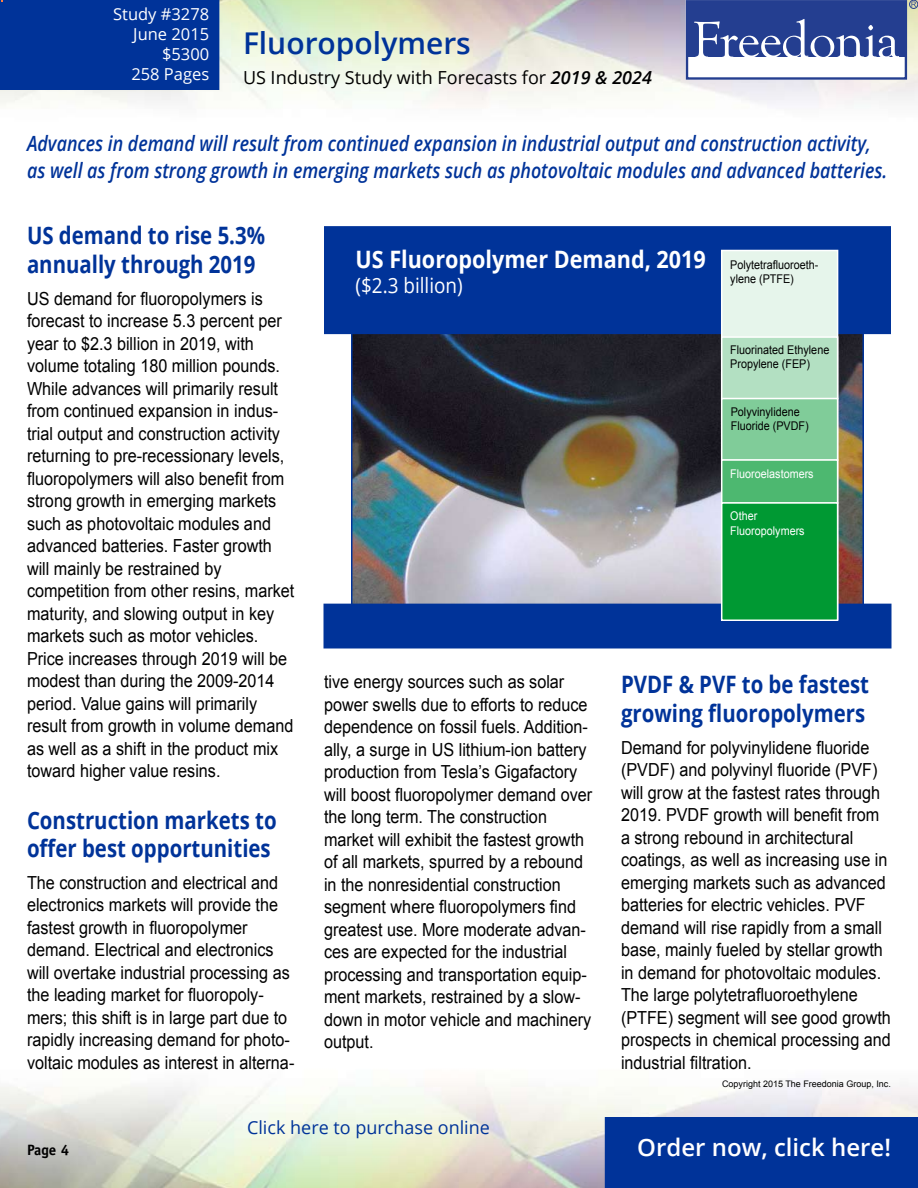
<style>
.page{position:relative;width:918px;height:1188px;background:#fff}
.page>*{position:absolute;margin:0;border:0;box-sizing:border-box;transform-origin:0 0}
.t1{font:600 30px "Open Sans";color:#039}
.t2{font:700 24px/28.8px "Open Sans";color:#039;scale:.85 1}
.t3{font:700 24px "Open Sans";color:#fff;scale:.9 1}
.t4{font:600 24px "Open Sans";color:#fff}
.t5{font:italic 600 21px/27px "Open Sans";color:#039;scale:.85 1}
.t6{font:21px "Open Sans";color:#fff;scale:.9 1}
.t7{font:18px/22.5px "Arial";color:#000;scale:.9 1}
.t8{font:18px "Open Sans";color:#000}
.t9{font:18px "Open Sans";color:#039}
.t10{font:16.5px/19.8px "Open Sans";color:#fff;text-align:right}
.t11{font:700 15px "Officina Sans";color:#000}
.t12{font:12px/14.2px "Arial";color:#000;scale:.9 1}
.t13{font:12px/14.2px "Arial";color:#fff;scale:.9 1}
.t14{font:9px "Arial";color:#000}
.s1{font-weight:600;font-style:italic}
</style>
<div class="page">
<div style="left:605px;top:1117px;width:313px;height:71px;background:#039"></div>
<div style="left:686px;top:0;width:221px;height:80px;border:2px solid #243e90"></div>
<div style="left:687px;top:1px;width:218px;height:56px;background:#243e90"></div>
<svg style="left:694px;top:19px;width:205px;height:38px"></svg>
<div style="left:909px;top:0;width:9px;height:9px;border:1px solid #243e90;border-radius:50%"></div>
<svg style="left:911px;top:2px;width:5px;height:5px"></svg>
<img style="left:354px;top:335px;width:507px;height:269px">
<div style="left:325px;top:227px;width:565px;height:106px;background:#039"></div>
<div style="left:324px;top:226px;width:567px;height:108px;border:2px solid #039"></div>
<div style="left:0;top:0;width:219px;height:90px;background:#039"></div>
<div style="left:324px;top:604px;width:567px;height:44px;background:#039"></div>
<div style="left:722px;top:250px;width:116px;height:369px;background:#e6f5eb"></div>
<div style="left:722px;top:337px;width:116px;height:62px;background:#b3e0c2"></div>
<div style="left:721px;top:336px;width:117px;height:63px;border:2px solid #fff"></div>
<div style="left:722px;top:399px;width:116px;height:61px;background:#80cc99"></div>
<div style="left:721px;top:398px;width:117px;height:63px;border:2px solid #fff"></div>
<div style="left:722px;top:460px;width:116px;height:43px;background:#4db870"></div>
<div style="left:721px;top:459px;width:117px;height:45px;border:2px solid #fff"></div>
<div style="left:722px;top:503px;width:116px;height:117px;background:#093"></div>
<div style="left:721px;top:502px;width:117px;height:119px;border:2px solid #fff"></div>
<svg style="left:62px;top:1145px;width:7px;height:10px"></svg>
<p class="t10" style="left:113px;top:4px;width:98px">Study #3278<br>June 2015 $5300<br>258 Pages</p>
<h1 class="t1" style="left:243px;top:22px;width:229px">Fluoropolymers</h1>
<p class="t8" style="left:243px;top:65px;width:411px">US Industry Study with Forecasts for <span class="s1">2019 &amp; 2024</span></p>
<p class="t5" style="left:27px;top:130px;width:1014px">Advances in demand will result from continued expansion in industrial output and construction activity, as well as from strong growth in emerging markets such as photovoltaic modules and advanced batteries.</p>
<h2 class="t2" style="left:27px;top:221px;width:282px">US demand to rise 5.3% annually through 2019</h2>
<p class="t7" style="left:27px;top:287px;width:299px">US demand for fluoropolymers is forecast to increase 5.3 percent per year to $2.3 billion in 2019, with volume totaling 180 million pounds.<br>While advances will primarily result from continued expansion in indus&shy;trial output and construction activity returning to pre-recessionary levels, fluoropolymers will also benefit from strong growth in emerging markets such as photovoltaic modules and advanced batteries. Faster growth will mainly be restrained by competition from other resins, market maturity, and slowing output in key markets such as motor vehicles.<br>Price increases through 2019 will be modest than during the 2009-2014 period. Value gains will primarily result from growth in volume demand as well as a shift in the product mix toward higher value resins.</p>
<h2 class="t2" style="left:27px;top:805px;width:295px">Construction markets to offer best opportunities</h2>
<p class="t7" style="left:27px;top:872px;width:299px">The construction and electrical and electronics markets will provide the fastest growth in fluoropolymer demand. Electrical and electronics will overtake industrial processing as the leading market for fluoropoly&shy;mers; this shift is in large part due to rapidly increasing demand for photo&shy;voltaic modules as interest in alterna-</p>
<h2 class="t3" style="left:356px;top:242px;width:391px">US Fluoropolymer Demand, 2019</h2>
<p class="t6" style="left:356px;top:271px;width:121px">($2.3 billion)</p>
<p class="t12" style="left:730px;top:257px;width:100px">Polytetrafluoroeth&shy;ylene (PTFE)</p>
<p class="t12" style="left:730px;top:343px;width:112px">Fluorinated Ethylene<br>Propylene (FEP)</p>
<p class="t12" style="left:731px;top:404px;width:88px">Polyvinylidene<br>Fluoride (PVDF)</p>
<p class="t13" style="left:730px;top:467px;width:94px">Fluoroelastomers</p>
<p class="t13" style="left:730px;top:509px;width:84px">Other<br>Fluoropolymers</p>
<p class="t7" style="left:324px;top:671px;width:300px">tive energy sources such as solar power swells due to efforts to reduce dependence on fossil fuels. Addition&shy;ally, a surge in US lithium-ion battery production from Tesla’s Gigafactory will boost fluoropolymer demand over the long term. The construction market will exhibit the fastest growth of all markets, spurred by a rebound in the nonresidential construction segment where fluoropolymers find greatest use. More moderate advan&shy;ces are expected for the industrial processing and transportation equip&shy;ment markets, restrained by a slow&shy;down in motor vehicle and machinery output.</p>
<h2 class="t2" style="left:621px;top:670px;width:293px">PVDF &amp; PVF to be fastest growing fluoropolymers</h2>
<p class="t7" style="left:621px;top:736px;width:301px">Demand for polyvinylidene fluoride (PVDF) and polyvinyl fluoride (PVF) will grow at the fastest rates through 2019. PVDF growth will benefit from a strong rebound in architectural coatings, as well as increasing use in emerging markets such as advanced batteries for electric vehicles. PVF demand will rise rapidly from a small base, mainly fueled by stellar growth in demand for photovoltaic modules.<br>The large polytetrafluoroethylene (PTFE) segment will see good growth prospects in chemical processing and industrial filtration.</p>
<p class="t14" style="left:722px;top:1077px;width:170px">Copyright 2015 The Freedonia Group, Inc.</p>
<p class="t9" style="left:247px;top:1115px;width:244px">Click here to purchase online</p>
<p class="t11" style="left:27px;top:1140px;width:31px">Page</p>
<h2 class="t4" style="left:637px;top:1131px;width:255px">Order now, click here!</h2>
</div>
